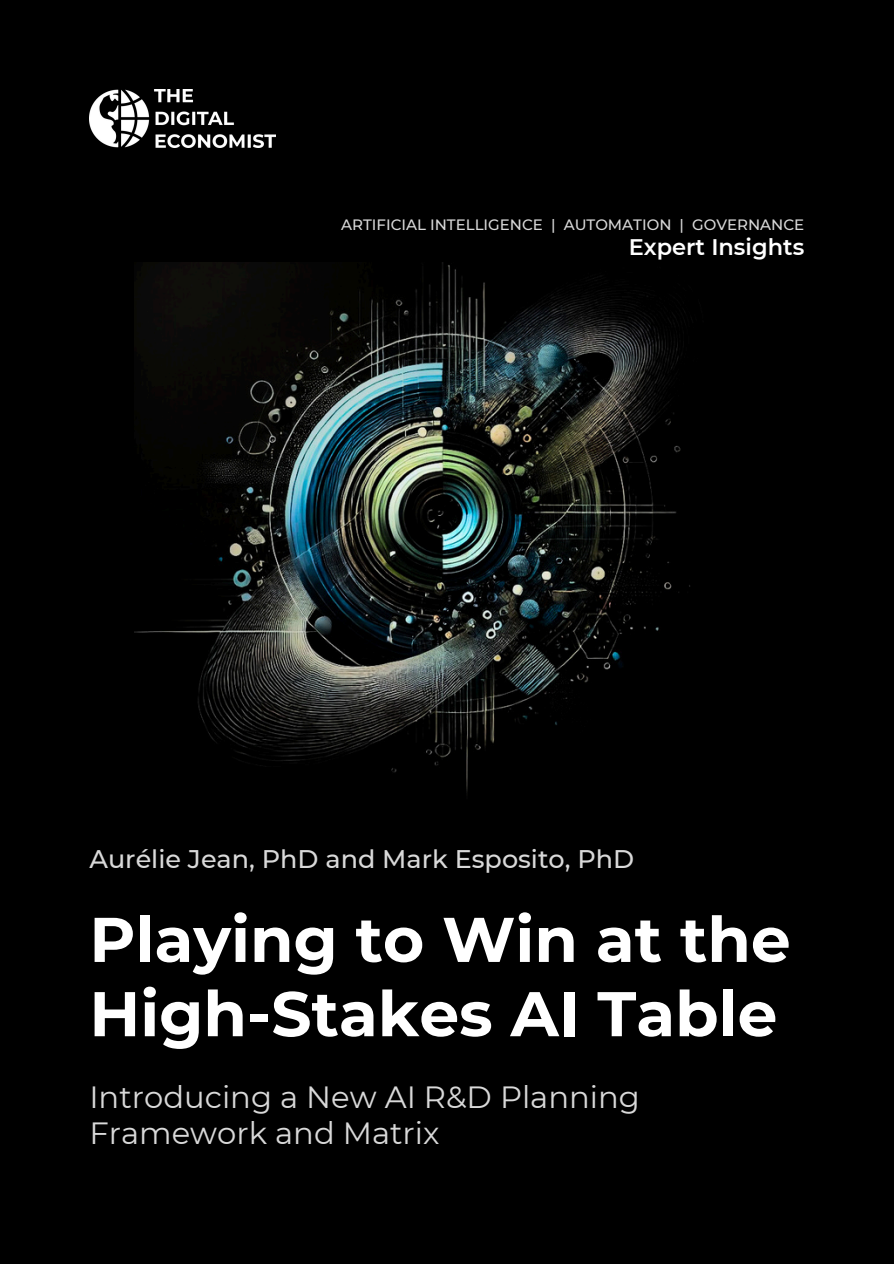
<style>
.page{position:relative;width:894px;height:1264px;background:#fff}
.page>*{position:absolute;margin:0;border:0;box-sizing:border-box;transform-origin:0 0}
.t1{font:700 63px/74.2px "Montserrat";color:#fff}
.t2{font:30.6px/36px "Montserrat";color:#d9d9d9}
.t3{font:500 25.5px "Montserrat";color:#d9d9d9}
.t4{font:600 22.5px "Montserrat";color:#fff}
.t5{font:500 15px "Montserrat";color:#d9d9d9}
</style>
<div class="page">
<div style="left:0;top:0;width:893px;height:1263px;background:#000"></div>
<img style="left:89px;top:89px;width:186px;height:59px">
<img style="left:135px;top:262px;width:555px;height:531px">
<h3 class="t5" style="left:341px;top:216px;width:464px">ARTIFICIAL INTELLIGENCE | AUTOMATION | GOVERNANCE</h3>
<p class="t4" style="left:628px;top:233px;width:177px">Expert Insights</p>
<h2 class="t3" style="left:89px;top:843px;width:546px">Aurélie Jean, PhD and Mark Esposito, PhD</h2>
<h4 class="t1" style="left:89px;top:902px;width:702px">Playing to Win at the<br>High-Stakes AI Table</h4>
<h1 class="t2" style="left:89px;top:1078px;width:552px">Introducing a New AI R&amp;D Planning<br>Framework and Matrix</h1>
</div>
